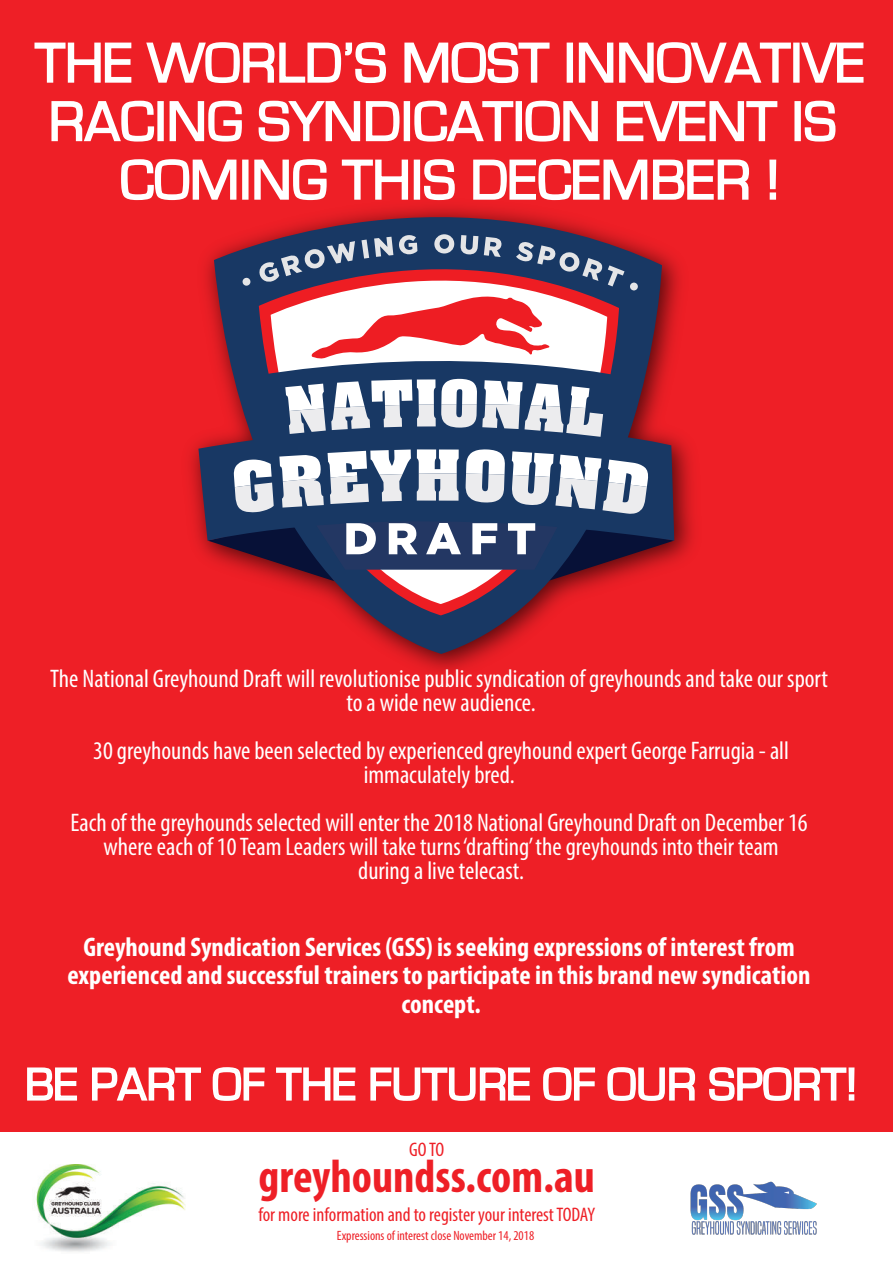
<style>
.page{position:relative;width:893px;height:1263px;background:#fff}
.page>*{position:absolute;margin:0;border:0;box-sizing:border-box;transform-origin:0 0}
.t1{font:57px/58.5px "Eurostile";letter-spacing:.01em;color:#fff;text-align:center}
.t2{font:700 condensed 46.8px "Myriad Pro";color:#ee1f26}
.t3{font:46.5px "Eurostile";letter-spacing:.01em;color:#fff}
.t4{font:700 condensed 27px/28.5px "Myriad Pro";color:#fff;text-align:center}
.t5{font:condensed 25.5px/24px "Myriad Pro";color:#fff;text-align:center}
.t6{font:condensed 19.65px "Myriad Pro";color:#ee1f26}
.t7{font:condensed 13.5px "Myriad Pro";color:#ee1f26}
</style>
<div class="page">
<div style="left:0;top:0;width:893px;height:583px;background:#ee1f26"></div>
<div style="left:0;top:548px;width:893px;height:583px;background:#ee1f26"></div>
<svg style="left:214px;top:188px;width:448px;height:466px"></svg>
<svg style="left:259px;top:222px;width:360px;height:393px"></svg>
<svg style="left:271px;top:237px;width:336px;height:367px"></svg>
<svg style="left:198px;top:433px;width:10px;height:108px"></svg>
<svg style="left:258px;top:241px;width:97px;height:42px;background:#4e6181"></svg>
<svg style="left:361px;top:237px;width:32px;height:22px"></svg>
<svg style="left:399px;top:235px;width:18px;height:20px"></svg>
<svg style="left:434px;top:234px;width:20px;height:20px"></svg>
<svg style="left:460px;top:235px;width:18px;height:20px"></svg>
<svg style="left:484px;top:237px;width:18px;height:20px"></svg>
<svg style="left:516px;top:241px;width:86px;height:40px;background:#4e6182"></svg>
<svg style="left:608px;top:265px;width:16px;height:21px"></svg>
<svg style="left:242px;top:277px;width:9px;height:9px"></svg>
<div style="left:630px;top:283px;width:8px;height:7px;background:#e4e5e7;border-radius:50%"></div>
<svg style="left:208px;top:295px;width:466px;height:286px;background:#847289"></svg>
<svg style="left:27px;top:1067px;width:50px;height:34px"></svg>
<svg style="left:92px;top:1067px;width:109px;height:34px"></svg>
<svg style="left:212px;top:1067px;width:53px;height:34px"></svg>
<svg style="left:276px;top:1067px;width:80px;height:34px"></svg>
<svg style="left:370px;top:1067px;width:160px;height:34px"></svg>
<svg style="left:543px;top:1067px;width:53px;height:34px"></svg>
<svg style="left:607px;top:1067px;width:89px;height:34px"></svg>
<svg style="left:709px;top:1067px;width:146px;height:34px"></svg>
<svg style="left:34px;top:42px;width:98px;height:41px"></svg>
<svg style="left:146px;top:42px;width:240px;height:42px"></svg>
<svg style="left:404px;top:42px;width:146px;height:42px"></svg>
<div style="left:567px;top:43px;width:6px;height:40px;border:2px solid #fff"></div>
<svg style="left:578px;top:42px;width:213px;height:42px"></svg>
<div style="left:793px;top:43px;width:7px;height:40px;border:2px solid #fff"></div>
<svg style="left:799px;top:42px;width:65px;height:41px"></svg>
<svg style="left:51px;top:100px;width:104px;height:42px"></svg>
<div style="left:157px;top:101px;width:7px;height:40px;border:2px solid #fff"></div>
<svg style="left:169px;top:100px;width:73px;height:42px"></svg>
<svg style="left:258px;top:100px;width:142px;height:42px"></svg>
<div style="left:404px;top:101px;width:6px;height:40px;border:2px solid #fff"></div>
<svg style="left:414px;top:100px;width:100px;height:42px"></svg>
<div style="left:516px;top:101px;width:6px;height:40px;border:2px solid #fff"></div>
<svg style="left:525px;top:100px;width:73px;height:42px"></svg>
<svg style="left:616px;top:101px;width:162px;height:41px"></svg>
<div style="left:794px;top:101px;width:7px;height:40px;border:2px solid #fff"></div>
<svg style="left:804px;top:100px;width:32px;height:42px"></svg>
<svg style="left:121px;top:159px;width:117px;height:42px"></svg>
<div style="left:242px;top:160px;width:7px;height:40px;border:2px solid #fff"></div>
<svg style="left:253px;top:159px;width:75px;height:43px"></svg>
<svg style="left:341px;top:159px;width:68px;height:42px"></svg>
<div style="left:414px;top:160px;width:6px;height:40px;border:2px solid #fff"></div>
<svg style="left:423px;top:159px;width:33px;height:42px"></svg>
<svg style="left:472px;top:159px;width:277px;height:42px"></svg>
<svg style="left:769px;top:159px;width:8px;height:41px"></svg>
<img style="left:36px;top:1164px;width:149px;height:88px">
<img style="left:690px;top:1181px;width:127px;height:53px">
<h1 class="t1" style="left:35px;top:35px;width:831px">THE WORLD’S MOST INNOVATIVE<br>RACING SYNDICATION EVENT IS<br>COMING THIS DECEMBER !</h1>
<p class="t5" style="left:50px;top:666px;width:779px">The National Greyhound Draft will revolutionise public syndication of greyhounds and take our sport to a wide new audience.</p>
<p class="t5" style="left:93px;top:738px;width:697px">30 greyhounds have been selected by experienced greyhound expert George Farrugia - all immaculately bred.</p>
<p class="t5" style="left:71px;top:810px;width:739px">Each of the greyhounds selected will enter the 2018 National Greyhound Draft on December 16 where each of 10 Team Leaders will take turns ‘drafting’ the greyhounds into their team<br>during a live telecast.</p>
<p class="t4" style="left:68px;top:932px;width:744px">Greyhound Syndication Services (GSS) is seeking expressions of interest from experienced and successful trainers to participate in this brand new syndication concept.</p>
<h3 class="t3" style="left:25px;top:1059px;width:833px">BE PART OF THE FUTURE OF OUR SPORT!</h3>
<p class="t6" style="left:409px;top:1137px;width:36px">GO TO</p>
<h2 class="t2" style="left:259px;top:1147px;width:338px">greyhoundss.com.au</h2>
<p class="t6" style="left:258px;top:1203px;width:338px">for more information and to register your interest TODAY</p>
<p class="t7" style="left:337px;top:1227px;width:199px">Expressions of interest close November 14, 2018</p>
</div>
